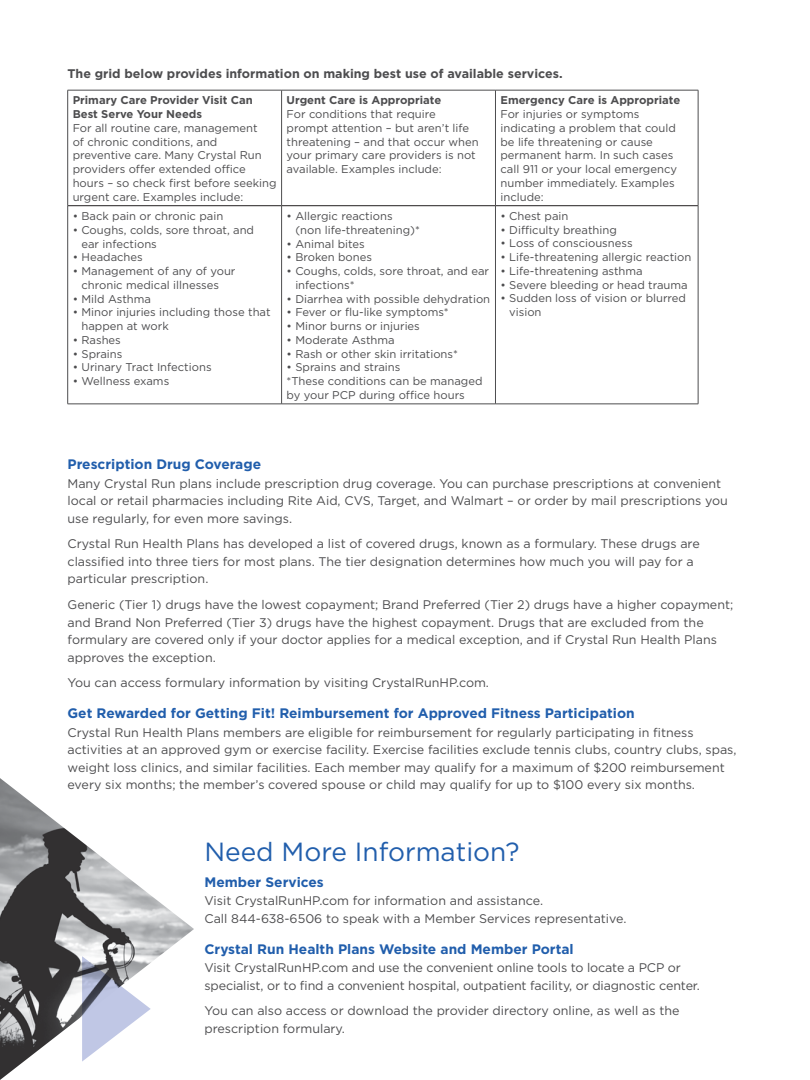
<style>
.page{position:relative;width:810px;height:1080px;background:#fff}
.page>*{position:absolute;margin:0;border:0;box-sizing:border-box;transform-origin:0 0}
.t1{font:26.25px "Gotham";color:#215eac}
.t2{font:700 13.75px "Gotham";color:#215eac}
.t3{font:12.5px/17.5px "Gotham";color:#4d4d4f}
.t4{font:700 12.5px "Gotham";color:#4d4d4f}
.t5{font:11.25px/13.8px "Gotham";color:#4d4d4f}
.t6{font:700 11.25px/13.8px "Gotham";color:#4d4d4f}
</style>
<div class="page">
<img style="left:0;top:778px;width:194px;height:302px">
<svg style="left:82px;top:956px;width:69px;height:106px"></svg>
<hr style="left:68px;top:205px;width:213px;height:1px;background:#231f20">
<hr style="left:282px;top:205px;width:213px;height:1px;background:#231f20">
<hr style="left:495px;top:205px;width:203px;height:1px;background:#231f20">
<hr style="left:68px;top:90px;width:213px;height:1px;background:#4d4d4f">
<hr style="left:67px;top:90px;width:1px;height:116px;background:#4d4d4f">
<hr style="left:281px;top:90px;width:214px;height:1px;background:#4d4d4f">
<hr style="left:281px;top:90px;width:1px;height:116px;background:#4d4d4f">
<hr style="left:495px;top:90px;width:203px;height:1px;background:#4d4d4f">
<hr style="left:495px;top:90px;width:1px;height:116px;background:#4d4d4f">
<hr style="left:697px;top:90px;width:1px;height:116px;background:#4d4d4f">
<hr style="left:67px;top:206px;width:1px;height:198px;background:#4d4d4f">
<hr style="left:281px;top:206px;width:1px;height:198px;background:#4d4d4f">
<hr style="left:495px;top:206px;width:1px;height:198px;background:#4d4d4f">
<hr style="left:697px;top:206px;width:1px;height:198px;background:#4d4d4f">
<hr style="left:68px;top:404px;width:213px;height:1px;background:#4d4d4f">
<hr style="left:281px;top:404px;width:214px;height:1px;background:#4d4d4f">
<hr style="left:495px;top:404px;width:203px;height:1px;background:#4d4d4f">
<p class="t4" style="left:68px;top:66px;width:496px">The grid below provides information on making best use of available services.</p>
<p class="t6" style="left:73px;top:93px;width:182px">Primary Care Provider Visit Can<br>Best Serve Your Needs</p>
<p class="t5" style="left:73px;top:121px;width:205px">For all routine care, management<br>of chronic conditions, and preventive care. Many Crystal Run providers offer extended office hours – so check first before seeking urgent care. Examples include:</p>
<p class="t5" style="left:73px;top:209px;width:152px">• Back pain or chronic pain</p>
<p class="t5" style="left:81px;top:223px;width:174px;text-indent:-9px">• Coughs, colds, sore throat, and ear infections</p>
<p class="t5" style="left:73px;top:250px;width:72px">• Headaches</p>
<p class="t5" style="left:81px;top:264px;width:155px;text-indent:-9px">• Management of any of your chronic medical illnesses</p>
<p class="t5" style="left:73px;top:291px;width:80px">• Mild Asthma</p>
<p class="t5" style="left:81px;top:305px;width:191px;text-indent:-9px">• Minor injuries including those that happen at work</p>
<p class="t5" style="left:73px;top:333px;width:50px">• Rashes</p>
<p class="t5" style="left:73px;top:346px;width:51px">• Sprains</p>
<p class="t5" style="left:73px;top:360px;width:140px">• Urinary Tract Infections</p>
<p class="t5" style="left:73px;top:374px;width:98px">• Wellness exams</p>
<p class="t6" style="left:286px;top:93px;width:156px">Urgent Care is Appropriate</p>
<p class="t5" style="left:286px;top:107px;width:194px">For conditions that require prompt attention – but aren’t life threatening – and that occur when your primary care providers is not available. Examples include:</p>
<p class="t5" style="left:295px;top:209px;width:126px;text-indent:-9px">• Allergic reactions (non life-threatening)*</p>
<p class="t5" style="left:286px;top:236px;width:80px">• Animal bites</p>
<p class="t5" style="left:286px;top:250px;width:87px">• Broken bones</p>
<p class="t5" style="left:295px;top:264px;width:195px;text-indent:-9px">• Coughs, colds, sore throat, and ear infections*</p>
<p class="t5" style="left:286px;top:291px;width:205px">• Diarrhea with possible dehydration</p>
<p class="t5" style="left:286px;top:305px;width:164px">• Fever or flu-like symptoms*</p>
<p class="t5" style="left:286px;top:319px;width:135px">• Minor burns or injuries</p>
<p class="t5" style="left:286px;top:333px;width:110px">• Moderate Asthma</p>
<p class="t5" style="left:286px;top:346px;width:173px">• Rash or other skin irritations*</p>
<p class="t5" style="left:286px;top:360px;width:197px">• Sprains and strains<br>*These conditions can be managed by your PCP during office hours</p>
<p class="t6" style="left:500px;top:93px;width:181px">Emergency Care is Appropriate</p>
<p class="t5" style="left:500px;top:107px;width:178px">For injuries or symptoms indicating a problem that could be life threatening or cause permanent harm. In such cases call 911 or your local emergency number immediately. Examples include:</p>
<p class="t5" style="left:500px;top:209px;width:69px">• Chest pain</p>
<p class="t5" style="left:500px;top:223px;width:118px">• Difficulty breathing</p>
<p class="t5" style="left:500px;top:236px;width:134px">• Loss of consciousness</p>
<p class="t5" style="left:500px;top:250px;width:192px">• Life-threatening allergic reaction</p>
<p class="t5" style="left:500px;top:264px;width:144px">• Life-threatening asthma</p>
<p class="t5" style="left:500px;top:278px;width:189px">• Severe bleeding or head trauma</p>
<p class="t5" style="left:509px;top:291px;width:178px;text-indent:-9px">• Sudden loss of vision or blurred vision</p>
<p class="t2" style="left:68px;top:457px;width:195px">Prescription Drug Coverage</p>
<p class="t3" style="left:68px;top:474px;width:661px">Many Crystal Run plans include prescription drug coverage. You can purchase prescriptions at convenient local or retail pharmacies including Rite Aid, CVS, Target, and Walmart – or order by mail prescriptions you use regularly, for even more savings.</p>
<p class="t3" style="left:68px;top:535px;width:633px">Crystal Run Health Plans has developed a list of covered drugs, known as a formulary. These drugs are classified into three tiers for most plans. The tier designation determines how much you will pay for a particular prescription.</p>
<p class="t3" style="left:68px;top:596px;width:667px">Generic (Tier 1) drugs have the lowest copayment; Brand Preferred (Tier 2) drugs have a higher copayment; and Brand Non Preferred (Tier 3) drugs have the highest copayment. Drugs that are excluded from the formulary are covered only if your doctor applies for a medical exception, and if Crystal Run Health Plans approves the exception.</p>
<p class="t3" style="left:68px;top:674px;width:423px">You can access formulary information by visiting CrystalRunHP.com.</p>
<p class="t2" style="left:68px;top:706px;width:568px">Get Rewarded for Getting Fit! Reimbursement for Approved Fitness Participation</p>
<p class="t3" style="left:68px;top:723px;width:670px">Crystal Run Health Plans members are eligible for reimbursement for regularly participating in fitness activities at an approved gym or exercise facility. Exercise facilities exclude tennis clubs, country clubs, spas, weight loss clinics, and similar facilities. Each member may qualify for a maximum of $200 reimbursement every six months; the member’s covered spouse or child may qualify for up to $100 every six months.</p>
<h1 class="t1" style="left:204px;top:837px;width:317px">Need More Information?</h1>
<p class="t2" style="left:204px;top:874px;width:121px">Member Services</p>
<p class="t3" style="left:204px;top:892px;width:423px">Visit CrystalRunHP.com for information and assistance.<br>Call 844-638-6506 to speak with a Member Services representative.</p>
<p class="t2" style="left:204px;top:941px;width:371px">Crystal Run Health Plans Website and Member Portal</p>
<p class="t3" style="left:204px;top:959px;width:497px">Visit CrystalRunHP.com and use the convenient online tools to locate a PCP or specialist, or to find a convenient hospital, outpatient facility, or diagnostic center.</p>
<p class="t3" style="left:204px;top:1002px;width:476px">You can also access or download the provider directory online, as well as the prescription formulary.</p>
</div>
